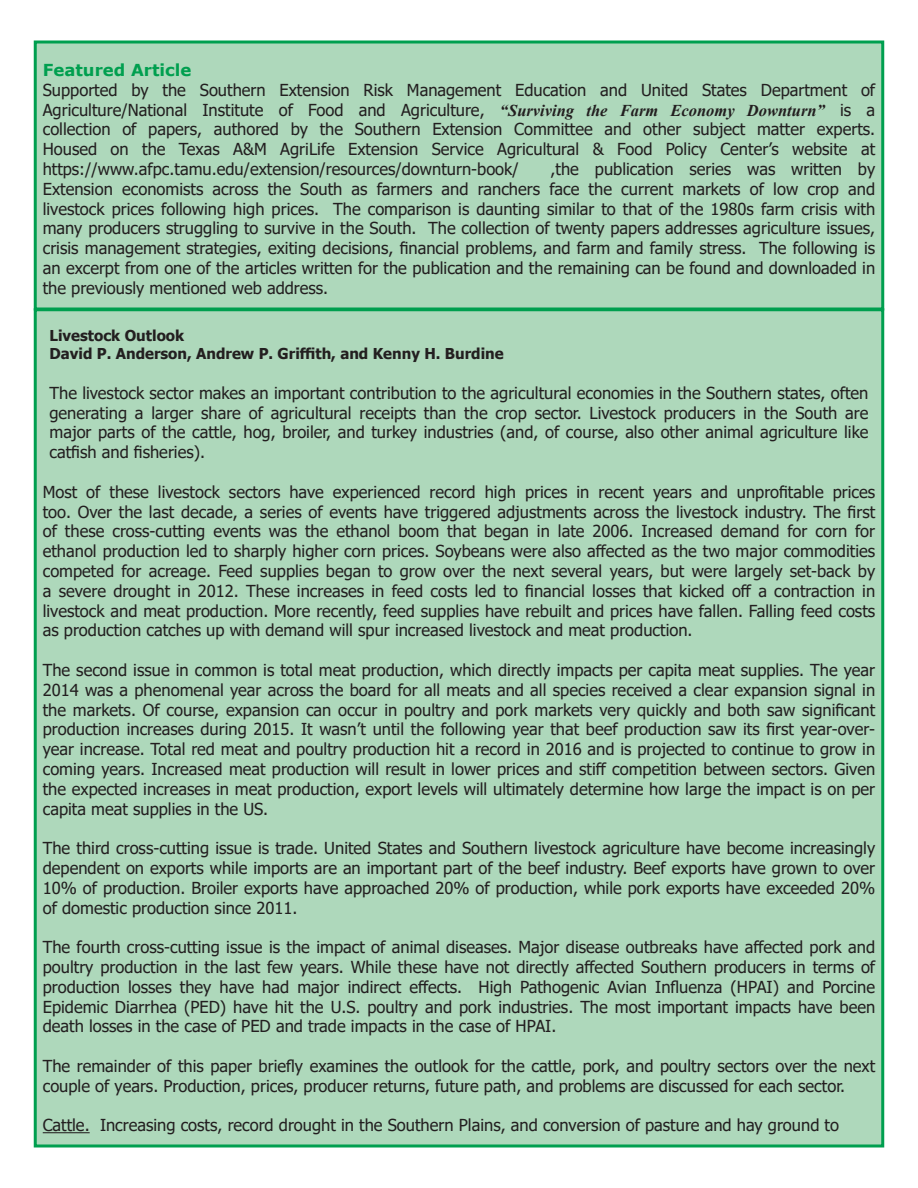
<style>
.page{position:relative;width:918px;height:1188px;background:#fff}
.page>*{position:absolute;margin:0;border:0;box-sizing:border-box;transform-origin:0 0}
.t1{font:16.5px/19.8px "Tahoma";color:#231f20;text-align:justify}
.t2{font:700 16.5px "Verdana";color:#009f4f}
.t3{font:700 15px/18px "Tahoma";color:#231f20}
.s1{font-family:"Times New Roman";font-weight:700;font-style:italic}
</style>
<div class="page">
<div style="left:35px;top:310px;width:848px;height:836px;background:#aed8bb"></div>
<hr style="left:43px;top:1132px;width:47px;height:1px;background:#231f20">
<div style="left:35px;top:42px;width:848px;height:267px;background:#aed8bb"></div>
<div style="left:34px;top:40px;width:850px;height:270px;border:3px solid #009f4f"></div>
<p class="t2" style="left:43px;top:58px;width:150px">Featured Article</p>
<p class="t1" style="left:43px;top:81px;width:834px">Supported by the Southern Extension Risk Management Education and United States Department of Agriculture/National Institute of Food and Agriculture, <span class="s1">“Surviving the Farm Economy Downturn”</span> is a collection of papers, authored by the Southern Extension Committee and other subject matter experts.<br>Housed on the Texas A&amp;M AgriLife Extension Service Agricultural &amp; Food Policy Center’s website at</p>
<p class="t1" style="left:43px;top:160px;width:478px">https://www.afpc.tamu.edu/extension/resources/downturn-book/</p>
<p class="t1" style="left:43px;top:160px;width:834px;text-indent:508px">,the publication series was written by Extension economists across the South as farmers and ranchers face the current markets of low crop and livestock prices following high prices. The comparison is daunting similar to that of the 1980s farm crisis with many producers struggling to survive in the South. The collection of twenty papers addresses agriculture issues, crisis management strategies, exiting decisions, financial problems, and farm and family stress. The following is an excerpt from one of the articles written for the publication and the remaining can be found and downloaded in the previously mentioned web address.</p>
<p class="t3" style="left:50px;top:327px;width:456px">Livestock Outlook<br>David P. Anderson, Andrew P. Griffith, and Kenny H. Burdine</p>
<p class="t1" style="left:50px;top:384px;width:820px">The livestock sector makes an important contribution to the agricultural economies in the Southern states, often generating a larger share of agricultural receipts than the crop sector. Livestock producers in the South are major parts of the cattle, hog, broiler, and turkey industries (and, of course, also other animal agriculture like catfish and fisheries).</p>
<p class="t1" style="left:43px;top:483px;width:834px">Most of these livestock sectors have experienced record high prices in recent years and unprofitable prices too. Over the last decade, a series of events have triggered adjustments across the livestock industry. The first of these cross-cutting events was the ethanol boom that began in late 2006. Increased demand for corn for ethanol production led to sharply higher corn prices. Soybeans were also affected as the two major commodities competed for acreage. Feed supplies began to grow over the next several years, but were largely set-back by a severe drought in 2012. These increases in feed costs led to financial losses that kicked off a contraction in livestock and meat production. More recently, feed supplies have rebuilt and prices have fallen. Falling feed costs as production catches up with demand will spur increased livestock and meat production.</p>
<p class="t1" style="left:43px;top:661px;width:834px">The second issue in common is total meat production, which directly impacts per capita meat supplies. The year 2014 was a phenomenal year across the board for all meats and all species received a clear expansion signal in the markets. Of course, expansion can occur in poultry and pork markets very quickly and both saw significant production increases during 2015. It wasn’t until the following year that beef production saw its first year-over&shy;year increase. Total red meat and poultry production hit a record in 2016 and is projected to continue to grow in coming years. Increased meat production will result in lower prices and stiff competition between sectors. Given the expected increases in meat production, export levels will ultimately determine how large the impact is on per capita meat supplies in the US.</p>
<p class="t1" style="left:43px;top:839px;width:834px">The third cross-cutting issue is trade. United States and Southern livestock agriculture have become increasingly dependent on exports while imports are an important part of the beef industry. Beef exports have grown to over 10% of production. Broiler exports have approached 20% of production, while pork exports have exceeded 20% of domestic production since 2011.</p>
<p class="t1" style="left:43px;top:938px;width:834px">The fourth cross-cutting issue is the impact of animal diseases. Major disease outbreaks have affected pork and poultry production in the last few years. While these have not directly affected Southern producers in terms of production losses they have had major indirect effects. High Pathogenic Avian Influenza (HPAI) and Porcine Epidemic Diarrhea (PED) have hit the U.S. poultry and pork industries. The most important impacts have been death losses in the case of PED and trade impacts in the case of HPAI.</p>
<p class="t1" style="left:43px;top:1057px;width:834px">The remainder of this paper briefly examines the outlook for the cattle, pork, and poultry sectors over the next couple of years. Production, prices, producer returns, future path, and problems are discussed for each sector.</p>
<p class="t1" style="left:43px;top:1116px;width:798px">Cattle. Increasing costs, record drought in the Southern Plains, and conversion of pasture and hay ground to</p>
</div>
